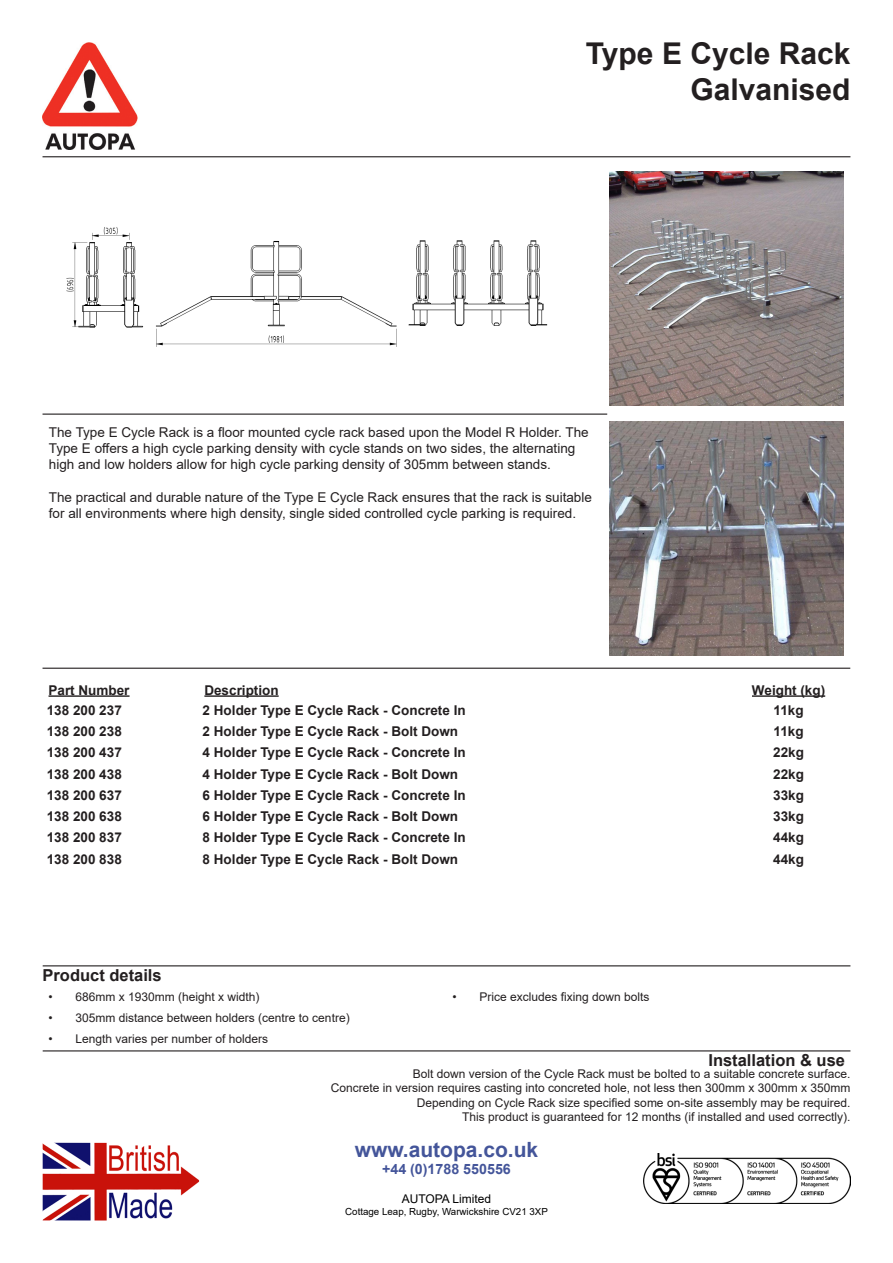
<style>
.page{position:relative;width:893px;height:1263px;background:#fff}
.page>*{position:absolute;margin:0;border:0;box-sizing:border-box;transform-origin:0 0}
.t1{font:700 30px "Arial";color:#231f20}
.t2{font:700 21px "Arial";color:#44559a}
.t3{font:700 16.5px "Arial";color:#231f20}
.t4{font:700 14.25px "Arial";color:#44559a}
.t5{font:700 13.5px "Arial";color:#231f20}
.t6{font:13.5px/16.2px "Arial";color:#231f20}
.t7{font:12px "Arial";color:#231f20}
.t8{font:12px "Arial";color:#000}
.t9{font:9.75px "Arial";color:#000}
</style>
<div class="page">
<img style="left:644px;top:1154px;width:206px;height:49px">
<img style="left:43px;top:1143px;width:156px;height:77px">
<img style="left:67px;top:227px;width:481px;height:120px">
<img style="left:42px;top:43px;width:95px;height:107px">
<hr style="left:43px;top:156px;width:807px;height:1px;background:#231f20">
<hr style="left:43px;top:414px;width:564px;height:1px;background:#231f20">
<hr style="left:49px;top:695px;width:81px;height:2px;background:#231f20">
<hr style="left:204px;top:695px;width:75px;height:2px;background:#231f20">
<hr style="left:752px;top:695px;width:73px;height:2px;background:#231f20">
<img style="left:610px;top:171px;width:233px;height:234px">
<img style="left:610px;top:422px;width:233px;height:233px">
<hr style="left:43px;top:668px;width:807px;height:1px;background:#231f20">
<hr style="left:43px;top:965px;width:807px;height:1px;background:#231f20">
<hr style="left:43px;top:1050px;width:807px;height:1px;background:#231f20">
<p class="t1" style="left:586px;top:33px;width:266px">Type E Cycle Rack</p>
<p class="t1" style="left:690px;top:69px;width:162px">Galvanised</p>
<p class="t6" style="left:49px;top:424px;width:541px">The Type E Cycle Rack is a floor mounted cycle rack based upon the Model R Holder. The<br>Type E offers a high cycle parking density with cycle stands on two sides, the alternating high and low holders allow for high cycle parking density of 305mm between stands.</p>
<p class="t6" style="left:49px;top:489px;width:545px">The practical and durable nature of the Type E Cycle Rack ensures that the rack is suitable for all environments where high density, single sided controlled cycle parking is required.</p>
<p class="t5" style="left:49px;top:680px;width:83px">Part Number</p>
<p class="t5" style="left:204px;top:680px;width:76px">Description</p>
<p class="t5" style="left:752px;top:680px;width:75px">Weight (kg)</p>
<p class="t5" style="left:47px;top:700px;width:77px">138 200 237</p>
<p class="t5" style="left:203px;top:700px;width:265px">2 Holder Type E Cycle Rack - Concrete In</p>
<p class="t5" style="left:774px;top:700px;width:32px">11kg</p>
<p class="t5" style="left:47px;top:722px;width:77px">138 200 238</p>
<p class="t5" style="left:203px;top:722px;width:257px">2 Holder Type E Cycle Rack - Bolt Down</p>
<p class="t5" style="left:774px;top:722px;width:32px">11kg</p>
<p class="t5" style="left:47px;top:743px;width:77px">138 200 437</p>
<p class="t5" style="left:203px;top:743px;width:265px">4 Holder Type E Cycle Rack - Concrete In</p>
<p class="t5" style="left:773px;top:743px;width:32px">22kg</p>
<p class="t5" style="left:47px;top:764px;width:77px">138 200 438</p>
<p class="t5" style="left:203px;top:764px;width:257px">4 Holder Type E Cycle Rack - Bolt Down</p>
<p class="t5" style="left:773px;top:764px;width:32px">22kg</p>
<p class="t5" style="left:47px;top:785px;width:77px">138 200 637</p>
<p class="t5" style="left:203px;top:785px;width:265px">6 Holder Type E Cycle Rack - Concrete In</p>
<p class="t5" style="left:773px;top:785px;width:32px">33kg</p>
<p class="t5" style="left:47px;top:807px;width:77px">138 200 638</p>
<p class="t5" style="left:203px;top:807px;width:257px">6 Holder Type E Cycle Rack - Bolt Down</p>
<p class="t5" style="left:773px;top:807px;width:32px">33kg</p>
<p class="t5" style="left:47px;top:828px;width:77px">138 200 837</p>
<p class="t5" style="left:203px;top:828px;width:265px">8 Holder Type E Cycle Rack - Concrete In</p>
<p class="t5" style="left:773px;top:828px;width:32px">44kg</p>
<p class="t5" style="left:47px;top:849px;width:77px">138 200 838</p>
<p class="t5" style="left:203px;top:849px;width:257px">8 Holder Type E Cycle Rack - Bolt Down</p>
<p class="t5" style="left:773px;top:849px;width:32px">44kg</p>
<p class="t3" style="left:43px;top:963px;width:121px">Product details</p>
<p class="t7" style="left:49px;top:989px;width:213px">• 686mm x 1930mm (height x width)</p>
<p class="t7" style="left:452px;top:989px;width:199px">• Price excludes fixing down bolts</p>
<p class="t7" style="left:49px;top:1009px;width:303px">• 305mm distance between holders (centre to centre)</p>
<p class="t7" style="left:49px;top:1030px;width:221px">• Length varies per number of holders</p>
<p class="t3" style="left:708px;top:1048px;width:138px">Installation &amp; use</p>
<p class="t7" style="left:413px;top:1065px;width:439px">Bolt down version of the Cycle Rack must be bolted to a suitable concrete surface.</p>
<p class="t7" style="left:331px;top:1080px;width:521px">Concrete in version requires casting into concreted hole, not less then 300mm x 300mm x 350mm</p>
<p class="t7" style="left:417px;top:1094px;width:435px">Depending on Cycle Rack size specified some on-site assembly may be required.</p>
<p class="t7" style="left:462px;top:1108px;width:390px">This product is guaranteed for 12 months (if installed and used correctly).</p>
<p class="t2" style="left:355px;top:1135px;width:185px">www.autopa.co.uk</p>
<p class="t4" style="left:382px;top:1159px;width:130px">+44 (0)1788 550556</p>
<p class="t8" style="left:402px;top:1190px;width:91px">AUTOPA Limited</p>
<p class="t9" style="left:345px;top:1204px;width:204px">Cottage Leap, Rugby, Warwickshire CV21 3XP</p>
</div>
